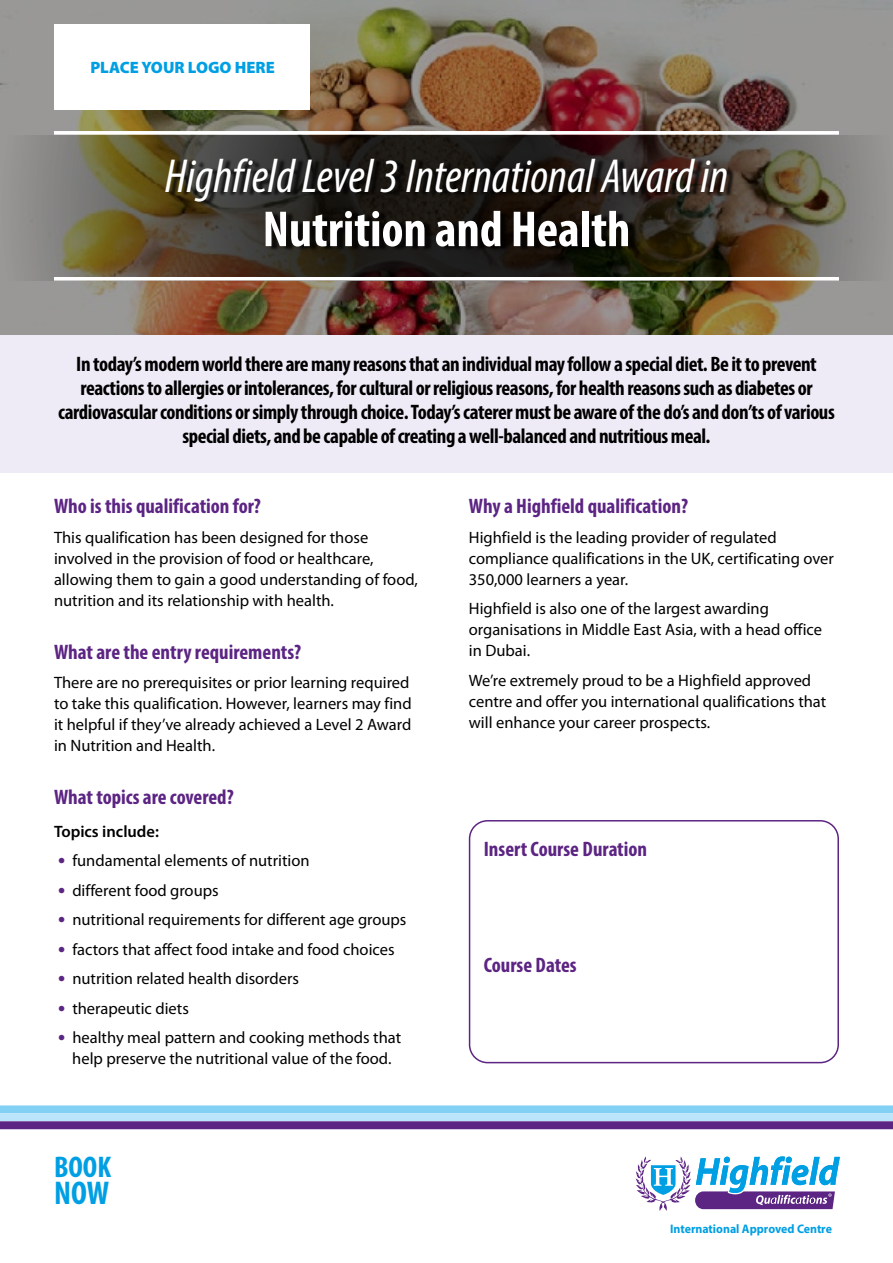
<style>
.page{position:relative;width:893px;height:1263px;background:#fff}
.page>*{position:absolute;margin:0;border:0;box-sizing:border-box;transform-origin:0 0}
.t1{font:700 condensed 51px "Myriad Pro";color:#fff}
.t2{font:italic condensed 48px "Myriad Pro";color:#fff}
.t3{font:700 condensed 33px "Myriad Pro";color:#009fe3}
.t4{font:700 condensed 30px "Myriad Pro";color:#009fe3}
.t5{font:700 condensed 21px/24px "Myriad Pro";letter-spacing:-.02em;color:#000;text-align:center}
.t6{font:700 condensed 21px "Myriad Pro";color:#5c2483}
.t7{font:16.5px/21px "Myriad Pro";color:#000}
.t8{font:900 16.5px "Myriad Pro";color:#009fe3}
.t9{font:600 16.5px "Myriad Pro";color:#000}
.t10{font:700 12.45px "Myriad Pro";color:#009fe3;scale:.96 1}
.s1{font-weight:700;font-size:21px;color:#5c2483}
</style>
<div class="page">
<img style="left:0;top:0;width:893px;height:335px">
<div style="left:0;top:335px;width:893px;height:137px;background:#eeeaf6"></div>
<div style="left:0;top:1105px;width:893px;height:8px;background:#83d0f5"></div>
<div style="left:0;top:1113px;width:893px;height:8px;background:#bce4fa"></div>
<div style="left:0;top:1121px;width:893px;height:8px;background:#5c2483"></div>
<svg style="left:2px;top:135px;width:891px;height:146px"></svg>
<svg style="left:54px;top:131px;width:785px;height:4px"></svg>
<svg style="left:54px;top:277px;width:785px;height:4px"></svg>
<div style="left:169px;top:159px;width:566px;height:93px;background:#000;opacity:.75"></div>
<div style="left:469px;top:820px;width:370px;height:243px;border:2px solid #5c2483;border-radius:18px"></div>
<svg style="left:54px;top:25px;width:256px;height:85px"></svg>
<svg style="left:635px;top:1156px;width:205px;height:55px"></svg>
<p class="t8" style="left:90px;top:57px;width:186px">PLACE YOUR LOGO HERE</p>
<h2 class="t2" style="left:165px;top:147px;width:565px">Highfield Level 3 International Award in</h2>
<h1 class="t1" style="left:263px;top:197px;width:369px">Nutrition and Health</h1>
<p class="t5" style="left:58px;top:352px;width:778px">In today’s modern world there are many reasons that an individual may follow a special diet. Be it to prevent reactions to allergies or intolerances, for cultural or religious reasons, for health reasons such as diabetes or cardiovascular conditions or simply through choice. Today’s caterer must be aware of the do’s and don’ts of various special diets, and be capable of creating a well-balanced and nutritious meal.</p>
<p class="t6" style="left:54px;top:493px;width:208px">Who is this qualification for?</p>
<p class="t7" style="left:54px;top:526px;width:365px">This qualification has been designed for those involved in the provision of food or healthcare, allowing them to gain a good understanding of food, nutrition and its relationship with health.</p>
<p class="t6" style="left:54px;top:638px;width:249px">What are the entry requirements?</p>
<p class="t7" style="left:54px;top:672px;width:359px">There are no prerequisites or prior learning required to take this qualification. However, learners may find it helpful if they’ve already achieved a Level 2 Award in Nutrition and Health.</p>
<p class="t6" style="left:54px;top:784px;width:181px">What topics are covered?</p>
<p class="t9" style="left:54px;top:820px;width:106px">Topics include:</p>
<p class="t7" style="left:58px;top:850px;width:253px"><span class="s1">•</span> fundamental elements of nutrition</p>
<p class="t7" style="left:58px;top:879px;width:162px"><span class="s1">•</span> different food groups</p>
<p class="t7" style="left:58px;top:909px;width:350px"><span class="s1">•</span> nutritional requirements for different age groups</p>
<p class="t7" style="left:58px;top:938px;width:338px"><span class="s1">•</span> factors that affect food intake and food choices</p>
<p class="t7" style="left:58px;top:968px;width:242px"><span class="s1">•</span> nutrition related health disorders</p>
<p class="t7" style="left:58px;top:997px;width:132px"><span class="s1">•</span> therapeutic diets</p>
<p class="t7" style="left:58px;top:1027px;width:344px;text-align:center"><span class="s1">•</span> healthy meal pattern and cooking methods that help preserve the nutritional value of the food.</p>
<h3 class="t4" style="left:54px;top:1148px;width:59px">BOOK</h3>
<h3 class="t3" style="left:54px;top:1172px;width:57px">NOW</h3>
<p class="t6" style="left:469px;top:493px;width:221px">Why a Highfield qualification?</p>
<p class="t7" style="left:469px;top:526px;width:366px">Highfield is the leading provider of regulated compliance qualifications in the UK, certificating over<br>350,000 learners a year.</p>
<p class="t7" style="left:469px;top:598px;width:355px">Highfield is also one of the largest awarding organisations in Middle East Asia, with a head office in Dubai.</p>
<p class="t7" style="left:469px;top:669px;width:359px">We’re extremely proud to be a Highfield approved centre and offer you international qualifications that will enhance your career prospects.</p>
<p class="t6" style="left:484px;top:836px;width:165px">Insert Course Duration</p>
<p class="t6" style="left:484px;top:952px;width:94px">Course Dates</p>
<p class="t10" style="left:670px;top:1220px;width:170px">International Approved Centre</p>
</div>
